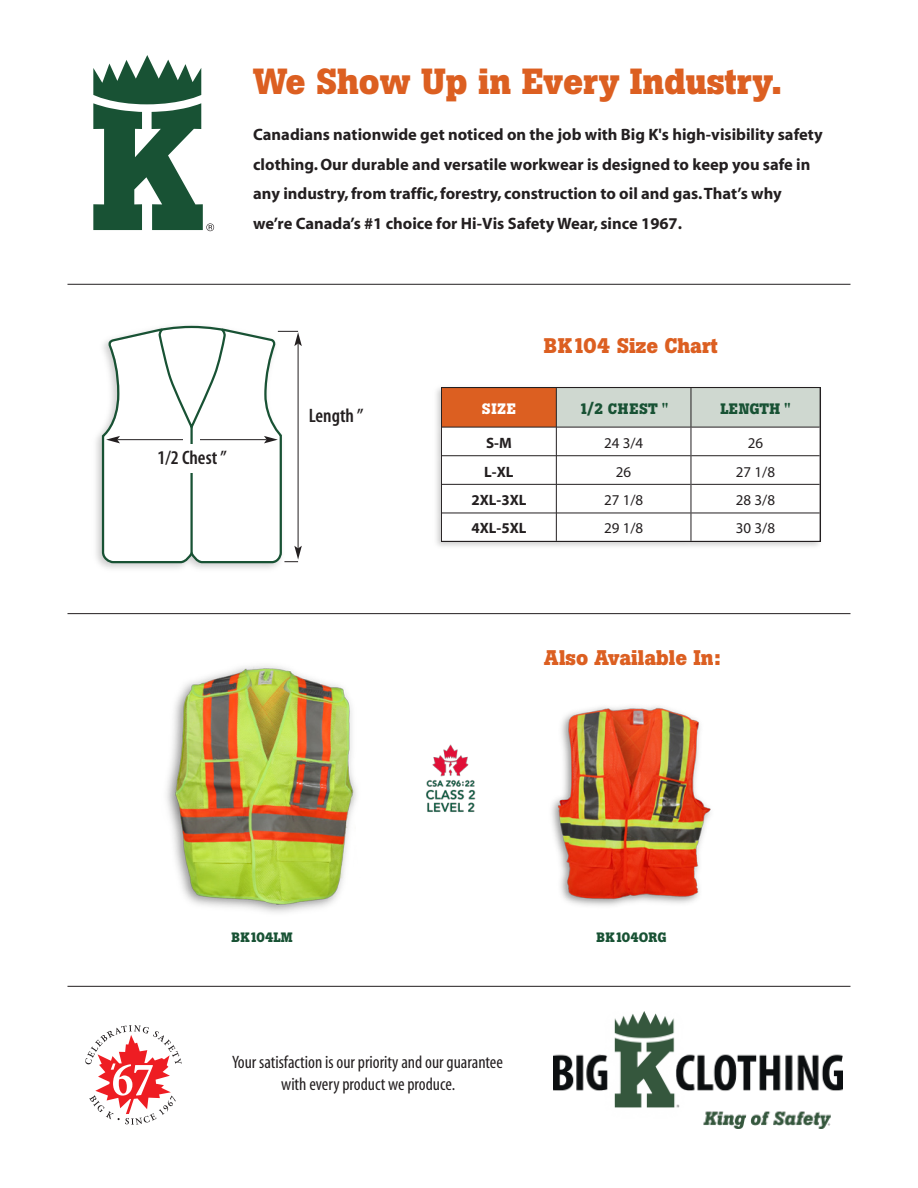
<style>
.page{position:relative;width:918px;height:1188px;background:#fff}
.page>*{position:absolute;margin:0;border:0;box-sizing:border-box;transform-origin:0 0}
.t1{font:700 36px "Boton";color:#dc5f21}
.t2{font:700 21px "Boton";color:#dc5f21}
.t3{font:600 condensed 19.5px "Myriad";color:#231f20}
.t4{font:condensed 18px "Myriad";color:#231f20}
.t5{font:700 16.5px/29.7px "Myriad";color:#231f20}
.t6{font:15px "Myriad";color:#231f20}
.t7{font:700 15px "Myriad";color:#231f20}
.t8{font:700 15px "Boton";letter-spacing:.02em;color:#185234}
.t9{font:700 15px "Boton";color:#fff}
.t10{font:700 13.5px "Boton";color:#185234}
</style>
<div class="page">
<img style="left:166px;top:665px;width:191px;height:248px">
<hr style="left:68px;top:284px;width:782px;height:1px;background:#231f20">
<hr style="left:68px;top:613px;width:782px;height:1px;background:#231f20">
<hr style="left:68px;top:986px;width:782px;height:1px;background:#231f20">
<img style="left:551px;top:706px;width:160px;height:200px">
<img style="left:426px;top:744px;width:50px;height:68px">
<svg style="left:93px;top:55px;width:121px;height:176px"></svg>
<img style="left:553px;top:1011px;width:290px;height:118px">
<svg style="left:85px;top:1025px;width:97px;height:100px"></svg>
<img style="left:96px;top:325px;width:183px;height:244px">
<svg style="left:102px;top:326px;width:200px;height:237px"></svg>
<hr style="left:190px;top:425px;width:3px;height:129px;background:#185234">
<div style="left:143px;top:444px;width:98px;height:29px;background:#fff"></div>
<img style="left:436px;top:387px;width:385px;height:160px">
<div style="left:441px;top:387px;width:115px;height:40px;background:#dc5f21"></div>
<div style="left:556px;top:387px;width:135px;height:40px;background:#cfd8d0"></div>
<div style="left:691px;top:387px;width:129px;height:40px;background:#cfd8d0"></div>
<div style="left:441px;top:427px;width:115px;height:29px;background:#fff"></div>
<div style="left:556px;top:427px;width:135px;height:29px;background:#fff"></div>
<div style="left:691px;top:427px;width:129px;height:29px;background:#fff"></div>
<div style="left:441px;top:456px;width:115px;height:28px;background:#fff"></div>
<div style="left:556px;top:456px;width:135px;height:28px;background:#fff"></div>
<div style="left:691px;top:456px;width:129px;height:28px;background:#fff"></div>
<div style="left:441px;top:484px;width:115px;height:29px;background:#fff"></div>
<div style="left:556px;top:484px;width:135px;height:29px;background:#fff"></div>
<div style="left:691px;top:484px;width:129px;height:29px;background:#fff"></div>
<div style="left:441px;top:513px;width:115px;height:29px;background:#fff"></div>
<div style="left:556px;top:513px;width:135px;height:29px;background:#fff"></div>
<div style="left:691px;top:513px;width:129px;height:29px;background:#fff"></div>
<div style="left:441px;top:387px;width:379px;height:155px;border:2px solid #231f20"></div>
<hr style="left:556px;top:388px;width:1px;height:153px;background:#231f20">
<hr style="left:691px;top:388px;width:1px;height:153px;background:#231f20">
<hr style="left:442px;top:427px;width:114px;height:1px;background:#231f20">
<hr style="left:557px;top:427px;width:134px;height:1px;background:#231f20">
<hr style="left:691px;top:427px;width:129px;height:1px;background:#231f20">
<hr style="left:442px;top:455px;width:114px;height:1px;background:#231f20">
<hr style="left:557px;top:455px;width:134px;height:1px;background:#231f20">
<hr style="left:691px;top:455px;width:129px;height:1px;background:#231f20">
<hr style="left:442px;top:484px;width:114px;height:1px;background:#231f20">
<hr style="left:557px;top:484px;width:134px;height:1px;background:#231f20">
<hr style="left:691px;top:484px;width:129px;height:1px;background:#231f20">
<hr style="left:442px;top:513px;width:114px;height:1px;background:#231f20">
<hr style="left:557px;top:513px;width:134px;height:1px;background:#231f20">
<hr style="left:691px;top:513px;width:129px;height:1px;background:#231f20">
<p class="t1" style="left:253px;top:69px;width:531px">We Show Up in Every Industry.</p>
<p class="t5" style="left:253px;top:121px;width:571px">Canadians nationwide get noticed on the job with Big K's high-visibility safety clothing. Our durable and versatile workwear is designed to keep you safe in any industry, from traffic, forestry, construction to oil and gas. That’s why we’re Canada’s #1 choice for Hi-Vis Safety Wear, since 1967.</p>
<p class="t3" style="left:158px;top:450px;width:71px">1/2 Chest ”</p>
<p class="t3" style="left:309px;top:409px;width:56px">Length ”</p>
<p class="t2" style="left:544px;top:338px;width:176px">BK104 Size Chart</p>
<p class="t9" style="left:482px;top:403px;width:36px">SIZE</p>
<p class="t8" style="left:579px;top:403px;width:90px">1/2 CHEST "</p>
<p class="t8" style="left:720px;top:403px;width:72px">LENGTH "</p>
<p class="t7" style="left:486px;top:437px;width:27px">S-M</p>
<p class="t6" style="left:604px;top:437px;width:41px">24 3/4</p>
<p class="t6" style="left:748px;top:437px;width:17px">26</p>
<p class="t7" style="left:484px;top:466px;width:31px">L-XL</p>
<p class="t6" style="left:616px;top:466px;width:17px">26</p>
<p class="t6" style="left:736px;top:466px;width:41px">27 1/8</p>
<p class="t7" style="left:471px;top:494px;width:57px">2XL-3XL</p>
<p class="t6" style="left:604px;top:494px;width:41px">27 1/8</p>
<p class="t6" style="left:736px;top:494px;width:41px">28 3/8</p>
<p class="t7" style="left:471px;top:523px;width:57px">4XL-5XL</p>
<p class="t6" style="left:604px;top:523px;width:41px">29 1/8</p>
<p class="t6" style="left:736px;top:523px;width:41px">30 3/8</p>
<p class="t2" style="left:544px;top:650px;width:178px">Also Available In:</p>
<p class="t10" style="left:231px;top:933px;width:63px">BK104LM</p>
<p class="t10" style="left:597px;top:933px;width:72px">BK104ORG</p>
<p class="t4" style="left:232px;top:1056px;width:272px">Your satisfaction is our priority and our guarantee</p>
<p class="t4" style="left:281px;top:1077px;width:176px">with every product we produce.</p>
</div>
